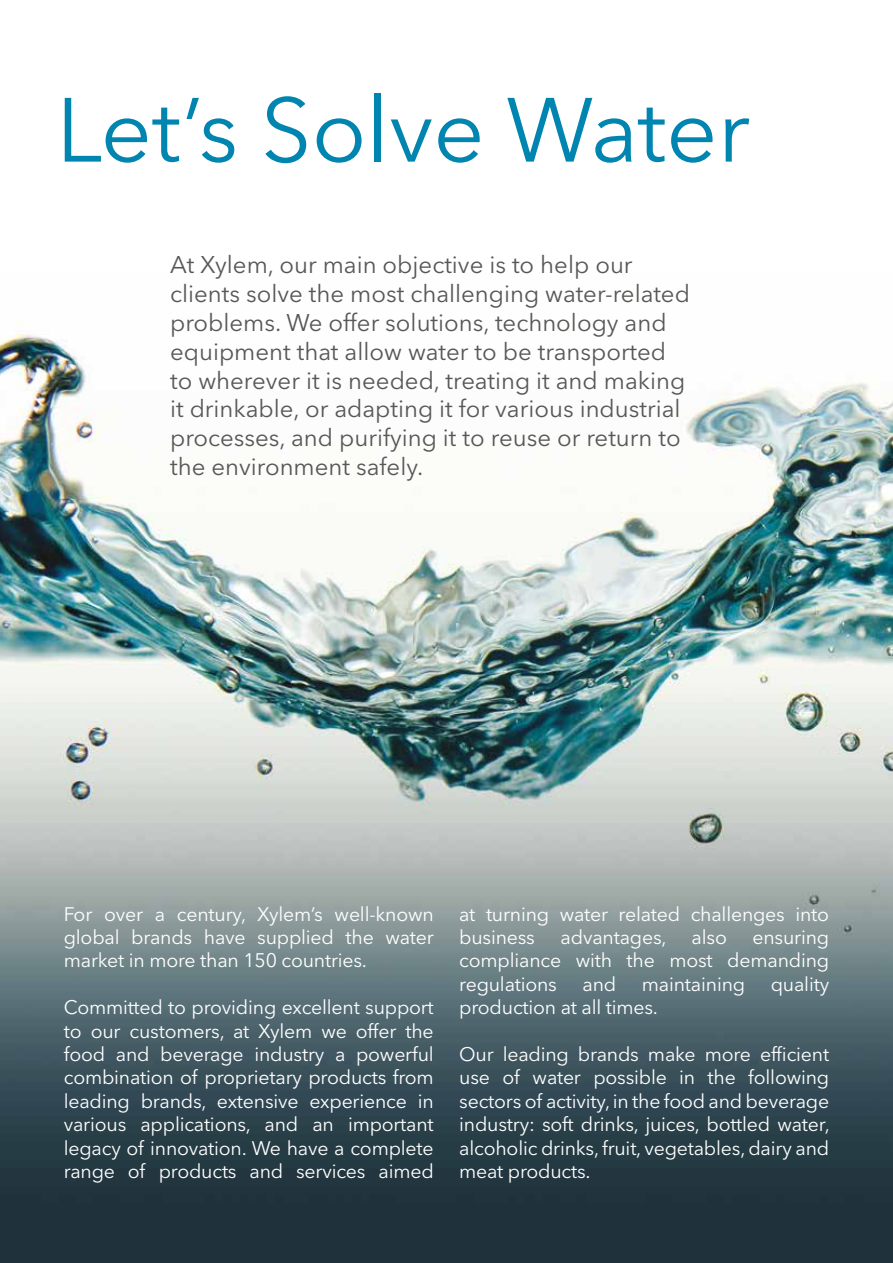
<style>
.page{position:relative;width:893px;height:1263px;background:#fff}
.page>*{position:absolute;margin:0;border:0;box-sizing:border-box;transform-origin:0 0}
.t1{font:90px "Avenir Next LT Pro";color:#0085b0}
.t2{font:24px/28.8px "Avenir Next LT Pro";color:#575756}
.t3{font:19.5px/23.4px "Avenir Next LT Pro";letter-spacing:-.01em;color:#fff;text-align:justify}
</style>
<div class="page">
<img style="left:0;top:322px;width:893px;height:941px">
<h1 class="t1" style="left:56px;top:77px;width:695px">Let’s Solve Water</h1>
<p class="t2" style="left:170px;top:251px;width:521px">At Xylem, our main objective is to help our clients solve the most challenging water-related problems. We offer solutions, technology and equipment that allow water to be transported to wherever it is needed, treating it and making it drinkable, or adapting it for various industrial processes, and purifying it to reuse or return to the environment safely.</p>
<p class="t3" style="left:64px;top:902px;width:371px">For over a century, Xylem’s well-known global brands have supplied the water market in more than 150 countries.</p>
<p class="t3" style="left:64px;top:996px;width:371px">Committed to providing excellent support to our customers, at Xylem we offer the food and beverage industry a powerful combination of proprietary products from leading brands, extensive experience in various applications, and an important legacy of innovation. We have a complete range of products and services aimed</p>
<p class="t3" style="left:459px;top:902px;width:371px">at turning water related challenges into business</p>
<p class="t3" style="left:561px;top:925px;width:107px">advantages,</p>
<p class="t3" style="left:692px;top:925px;width:37px">also</p>
<p class="t3" style="left:459px;top:925px;width:371px;text-indent:293px">ensuring compliance with the most demanding regulations</p>
<p class="t3" style="left:582px;top:972px;width:35px">and</p>
<p class="t3" style="left:642px;top:972px;width:105px">maintaining</p>
<p class="t3" style="left:771px;top:972px;width:60px">quality</p>
<p class="t3" style="left:459px;top:996px;width:200px">production at all times.</p>
<p class="t3" style="left:459px;top:1042px;width:372px">Our leading brands make more efficient use of water possible in the following sectors of activity, in the food and beverage industry: soft drinks, juices, bottled water, alcoholic drinks, fruit, vegetables, dairy and meat products.</p>
</div>
